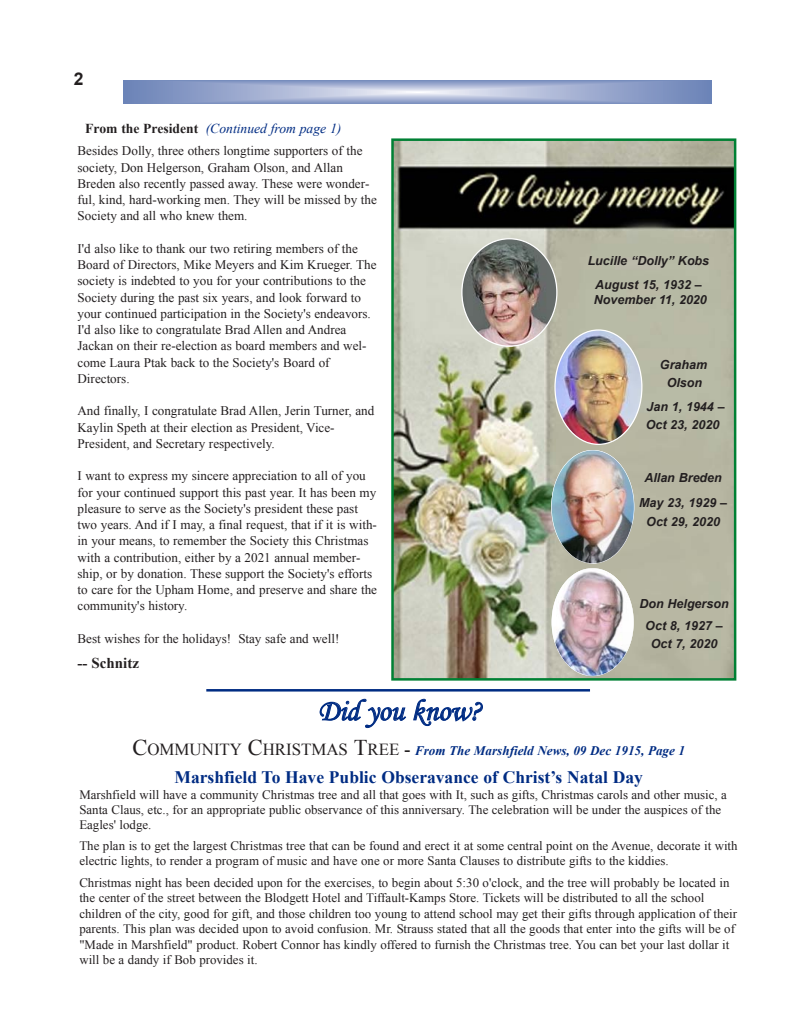
<style>
.page{position:relative;width:810px;height:1035px;background:#fff}
.page>*{position:absolute;margin:0;border:0;box-sizing:border-box;transform-origin:0 0}
.t1{font:30px "Monotype Corsiva";color:#002c83}
.t2{font:700 17.5px "Times New Roman";color:#002c83}
.t3{font:700 17.5px "Arial";color:#231f20}
.t4{font:700 15px "Times New Roman";color:#231f20}
.t5{font:italic 13.62px "Times New Roman";color:#002c83}
.t6{font:13.12px/16.2px "Times New Roman";color:#231f20}
.t7{font:italic 700 13.12px "Times New Roman";color:#002c83}
.t8{font:12.88px/15.5px "Times New Roman";color:#231f20}
.t9{font:italic 700 12.5px/23.8px "Arial";color:#231f20;text-align:center}
.s1{font-weight:700;font-style:normal;color:#231f20}
.s2{font-weight:400;font-style:normal;font-size:22.5px;color:#231f20}
.s3{font-weight:400;font-style:normal;font-size:16.88px;color:#231f20}
.s4{font-style:normal;font-size:17.5px;color:#231f20}
</style>
<div class="page">
<div style="left:159px;top:81px;width:517px;height:23px;background:#7a8fbe"></div>
<div style="left:171px;top:81px;width:494px;height:22px;background:#7e92c1"></div>
<div style="left:183px;top:82px;width:470px;height:21px;background:#8496c3"></div>
<div style="left:192px;top:82px;width:451px;height:20px;background:#889ac6"></div>
<div style="left:204px;top:83px;width:428px;height:19px;background:#8d9ec8"></div>
<div style="left:216px;top:83px;width:404px;height:18px;background:#92a2ca"></div>
<div style="left:227px;top:84px;width:381px;height:17px;background:#97a6cd"></div>
<div style="left:239px;top:84px;width:358px;height:16px;background:#9daacf"></div>
<div style="left:251px;top:85px;width:334px;height:15px;background:#a3afd2"></div>
<div style="left:262px;top:85px;width:311px;height:14px;background:#a8b3d4"></div>
<div style="left:274px;top:86px;width:288px;height:13px;background:#aeb9d7"></div>
<div style="left:286px;top:86px;width:264px;height:12px;background:#b2bdda"></div>
<div style="left:297px;top:87px;width:241px;height:11px;background:#b8c2dd"></div>
<div style="left:307px;top:87px;width:222px;height:10px;background:#bdc5df"></div>
<div style="left:313px;top:88px;width:210px;height:9px;background:#c1c8e0"></div>
<div style="left:323px;top:88px;width:190px;height:8px;background:#c5cce2"></div>
<div style="left:328px;top:88px;width:179px;height:8px;background:#c9cfe4"></div>
<div style="left:336px;top:89px;width:163px;height:7px;background:#ccd3e7"></div>
<div style="left:344px;top:89px;width:148px;height:6px;background:#d0d5e8"></div>
<div style="left:348px;top:89px;width:140px;height:6px;background:#d3d9ea"></div>
<div style="left:356px;top:90px;width:124px;height:5px;background:#d7dcec"></div>
<div style="left:363px;top:90px;width:109px;height:5px;background:#dbdfed"></div>
<hr style="left:367px;top:90px;width:101px;height:4px;background:#dfe2ef">
<hr style="left:375px;top:90px;width:86px;height:4px;background:#e3e5f0">
<hr style="left:383px;top:91px;width:70px;height:3px;background:#e7e9f2">
<hr style="left:389px;top:91px;width:58px;height:3px;background:#ebedf6">
<hr style="left:396px;top:91px;width:43px;height:2px;background:#eff1f8">
<hr style="left:402px;top:92px;width:31px;height:1px;background:#f3f4f9">
<hr style="left:206px;top:689px;width:384px;height:3px;background:#002c83">
<img style="left:394px;top:141px;width:339px;height:537px">
<div style="left:391px;top:138px;width:345px;height:543px;border:2px solid #008034"></div>
<img style="left:461px;top:238px;width:182px;height:438px">
<svg style="left:319px;top:698px;width:164px;height:31px"></svg>
<h2 class="t3" style="left:74px;top:67px;width:11px">2</h2>
<p class="t5" style="left:85px;top:119px;width:258px"><span class="s1">From the President</span> (Continued from page 1)</p>
<p class="t6" style="left:78px;top:143px;width:301px">Besides Dolly, three others longtime supporters of the society, Don Helgerson, Graham Olson, and Allan Breden also recently passed away. These were wonder&shy;ful, kind, hard-working men. They will be missed by the Society and all who knew them.</p>
<p class="t6" style="left:78px;top:240px;width:301px">I'd also like to thank our two retiring members of the Board of Directors, Mike Meyers and Kim Krueger. The society is indebted to you for your contributions to the Society during the past six years, and look forward to your continued participation in the Society's endeavors.<br>I'd also like to congratulate Brad Allen and Andrea Jackan on their re-election as board members and wel&shy;come Laura Ptak back to the Society's Board of Directors.</p>
<p class="t6" style="left:78px;top:403px;width:298px">And finally, I congratulate Brad Allen, Jerin Turner, and<br>Kaylin Speth at their election as President, Vice-<br>President, and Secretary respectively.</p>
<p class="t6" style="left:78px;top:468px;width:301px">I want to express my sincere appreciation to all of you for your continued support this past year. It has been my pleasure to serve as the Society's president these past two years. And if I may, a final request, that if it is with&shy;in your means, to remember the Society this Christmas with a contribution, either by a 2021 annual member&shy;ship, or by donation. These support the Society's efforts to care for the Upham Home, and preserve and share the community's history.</p>
<p class="t6" style="left:78px;top:630px;width:263px">Best wishes for the holidays! Stay safe and well!</p>
<p class="t4" style="left:78px;top:652px;width:63px">-- Schnitz</p>
<p class="t9" style="left:588px;top:249px;width:123px">Lucille “Dolly” Kobs<br>August 15, 1932 –</p>
<p class="t9" style="left:594px;top:288px;width:115px">November 11, 2020</p>
<p class="t9" style="left:660px;top:357px;width:49px;line-height:17.5px">Graham<br>Olson</p>
<p class="t9" style="left:646px;top:397px;width:80px;line-height:18.8px;text-align:left">Jan 1, 1944 –<br>Oct 23, 2020</p>
<p class="t9" style="left:639px;top:466px;width:89px;line-height:25px">Allan Breden<br>May 23, 1929 –</p>
<p class="t9" style="left:646px;top:510px;width:75px">Oct 29, 2020</p>
<p class="t9" style="left:639px;top:592px;width:91px;line-height:22.5px">Don Helgerson<br>Oct 8, 1927 –</p>
<p class="t9" style="left:651px;top:632px;width:68px">Oct 7, 2020</p>
<h1 class="t1" style="left:318px;top:693px;width:165px">Did you know?</h1>
<p class="t7" style="left:132px;top:741px;width:554px"><span class="s2">C</span><span class="s3">OMMUNITY</span> <span class="s2">C</span><span class="s3">HRISTMAS</span> <span class="s2">T</span><span class="s3">REE</span> <span class="s4">-</span> From The Marshfield News, 09 Dec 1915, Page 1</p>
<h2 class="t2" style="left:175px;top:765px;width:470px">Marshfield To Have Public Obseravance of Christ’s Natal Day</h2>
<p class="t8" style="left:79px;top:787px;width:649px;line-height:15px">Marshfield will have a community Christmas tree and all that goes with It, such as gifts, Christmas carols and other music, a<br>Santa Claus, etc., for an appropriate public observance of this anniversary. The celebration will be under the auspices of the<br>Eagles' lodge.</p>
<p class="t8" style="left:79px;top:837px;width:660px">The plan is to get the largest Christmas tree that can be found and erect it at some central point on the Avenue, decorate it with electric lights, to render a program of music and have one or more Santa Clauses to distribute gifts to the kiddies.</p>
<p class="t8" style="left:79px;top:874px;width:659px">Christmas night has been decided upon for the exercises, to begin about 5:30 o'clock, and the tree will probably be located in the center of the street between the Blodgett Hotel and Tiffault-Kamps Store. Tickets will be distributed to all the school children of the city, good for gift, and those children too young to attend school may get their gifts through application of their parents. This plan was decided upon to avoid confusion. Mr. Strauss stated that all the goods that enter into the gifts will be of "Made in Marshfield" product. Robert Connor has kindly offered to furnish the Christmas tree. You can bet your last dollar it will be a dandy if Bob provides it.</p>
</div>
